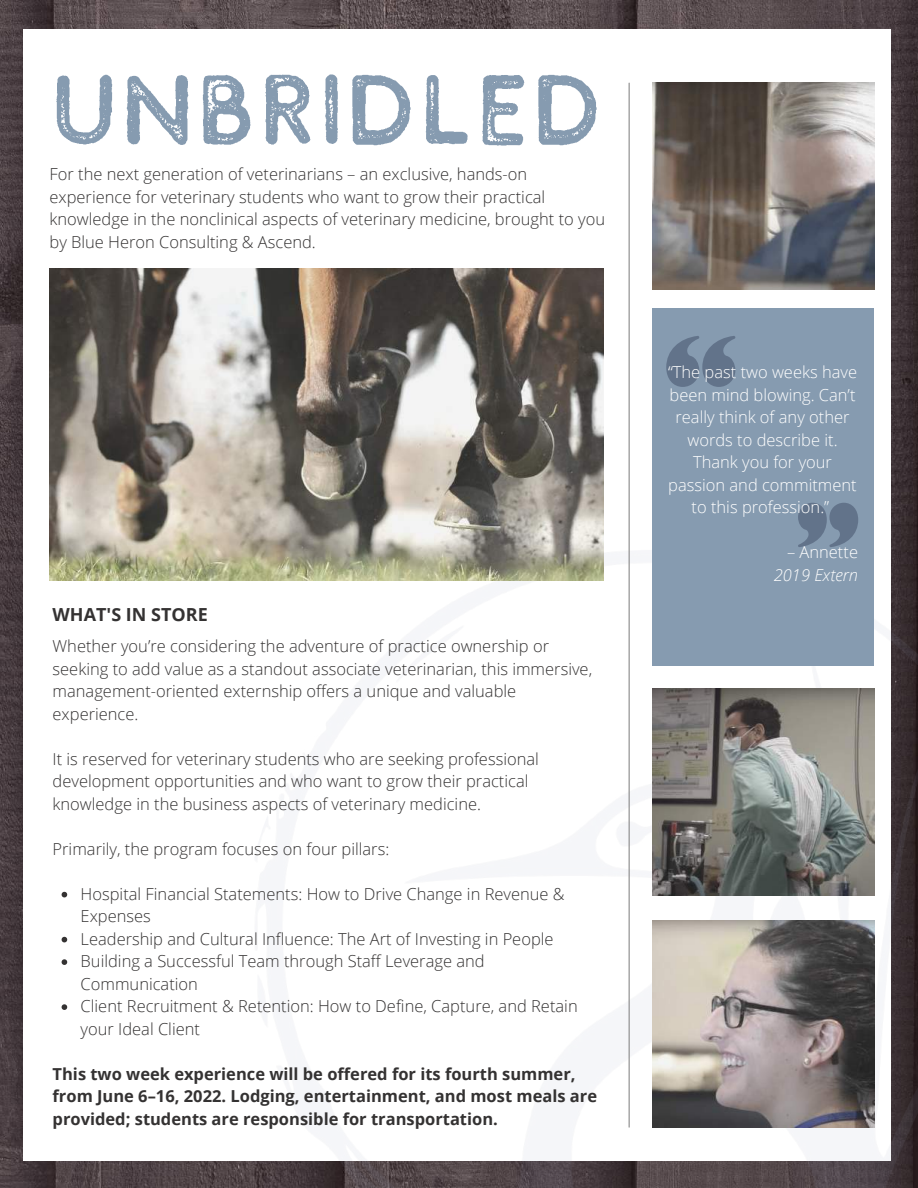
<style>
.page{position:relative;width:918px;height:1188px;background:#fff}
.page>*{position:absolute;margin:0;border:0;box-sizing:border-box;transform-origin:0 0}
.t1{font:98.7px "Comodo Stamp";color:#869bb0}
.t2{font:700 18px "Open Sans";color:#343232}
.t3{font:300 16.5px/22.5px "Open Sans";color:#343232}
.t4{font:700 16.5px/22.5px "Open Sans";color:#343232}
.t5{font:300 16.5px/22.5px "Open Sans";color:#fff;text-align:center}
.t6{font:italic 300 16.5px "Open Sans";color:#fff}
</style>
<div class="page">
<img style="left:0;top:0;width:918px;height:1188px">
<div style="left:24px;top:29px;width:867px;height:1132px;background:#fff"></div>
<img style="left:240px;top:539px;width:678px;height:649px">
<img style="left:50px;top:269px;width:553px;height:312px">
<hr style="left:629px;top:83px;width:1px;height:1044px;background:#898989">
<div style="left:653px;top:308px;width:221px;height:358px;background:#869bb0"></div>
<svg style="left:798px;top:503px;width:60px;height:44px"></svg>
<svg style="left:666px;top:336px;width:70px;height:51px"></svg>
<svg style="left:62px;top:892px;width:5px;height:5px"></svg>
<svg style="left:62px;top:937px;width:5px;height:5px"></svg>
<svg style="left:62px;top:959px;width:5px;height:6px"></svg>
<svg style="left:62px;top:1004px;width:5px;height:6px"></svg>
<img style="left:653px;top:82px;width:221px;height:207px">
<img style="left:653px;top:689px;width:221px;height:207px">
<img style="left:653px;top:921px;width:221px;height:207px">
<h1 class="t1" style="left:50px;top:56px;width:556px">UNBRIDLED</h1>
<p class="t3" style="left:50px;top:163px;width:557px">For the next generation of veterinarians – an exclusive, hands-on experience for veterinary students who want to grow their practical knowledge in the nonclinical aspects of veterinary medicine, brought to you by Blue Heron Consulting &amp; Ascend.</p>
<p class="t2" style="left:53px;top:601px;width:157px">WHAT'S IN STORE</p>
<p class="t3" style="left:53px;top:635px;width:541px">Whether you’re considering the adventure of practice ownership or seeking to add value as a standout associate veterinarian, this immersive, management-oriented externship offers a unique and valuable experience.</p>
<p class="t3" style="left:53px;top:747px;width:488px">It is reserved for veterinary students who are seeking professional development opportunities and who want to grow their practical knowledge in the business aspects of veterinary medicine.</p>
<p class="t3" style="left:53px;top:837px;width:338px">Primarily, the program focuses on four pillars:</p>
<p class="t3" style="left:81px;top:882px;width:499px">Hospital Financial Statements: How to Drive Change in Revenue &amp; Expenses<br>Leadership and Cultural Influence: The Art of Investing in People Building a Successful Team through Staff Leverage and Communication<br>Client Recruitment &amp; Retention: How to Define, Capture, and Retain your Ideal Client</p>
<p class="t4" style="left:53px;top:1062px;width:546px">This two week experience will be offered for its fourth summer, from June 6–16, 2022. Lodging, entertainment, and most meals are provided; students are responsible for transportation.</p>
<p class="t5" style="left:668px;top:361px;width:191px">“The past two weeks have been mind blowing. Can’t really think of any other words to describe it.<br>Thank you for your passion and commitment to this profession.”</p>
<p class="t5" style="left:787px;top:541px;width:73px">– Annette</p>
<p class="t6" style="left:774px;top:563px;width:86px">2019 Extern</p>
</div>
